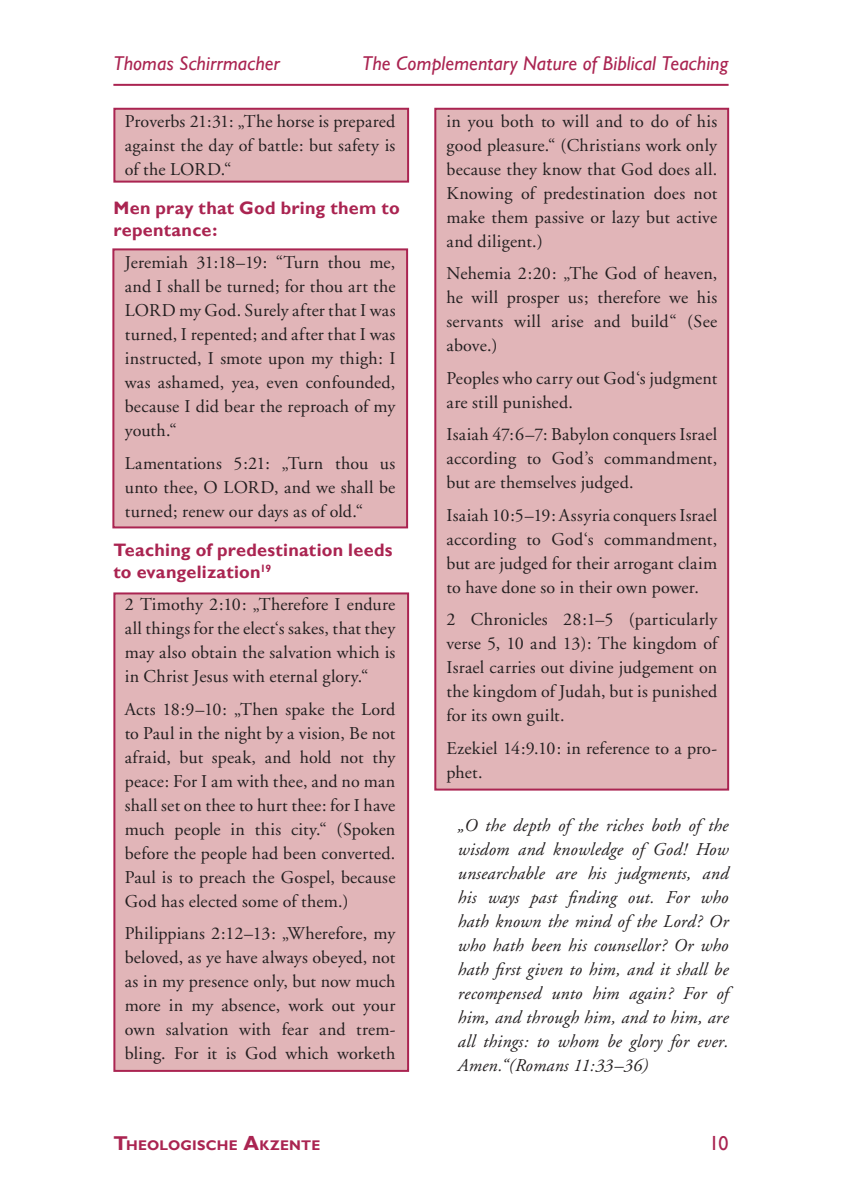
<style>
.page{position:relative;width:842px;height:1191px;background:#fff}
.page>*{position:absolute;margin:0;border:0;box-sizing:border-box;transform-origin:0 0}
.t1{font:italic 20px "Gill Sans";letter-spacing:.005em;color:#aa2451}
.t2{font:20px "Gill Sans";color:#aa2451}
.t3{font:18px/24px "Adobe Garamond";letter-spacing:.01em;color:#231f20;text-align:justify}
.t4{font:italic 18px/24px "Adobe Garamond";letter-spacing:.01em;color:#231f20;text-align:justify}
.t5{font:700 18px/22px "Gill Sans";letter-spacing:.015em;color:#aa2451}
.t6{font:700 14px "Gill Sans";letter-spacing:.02em;color:#aa2451}
.s1{font-size:20px}
</style>
<div class="page">
<hr style="left:113px;top:84px;width:616px;height:2px;background:#aa2451">
<div style="left:114px;top:109px;width:294px;height:73px;background:#e1b5b8"></div>
<div style="left:113px;top:108px;width:296px;height:75px;border:2px solid #aa2451"></div>
<div style="left:435px;top:109px;width:293px;height:680px;background:#e1b5b8"></div>
<div style="left:434px;top:108px;width:295px;height:682px;border:2px solid #aa2451"></div>
<div style="left:114px;top:593px;width:294px;height:477px;background:#e1b5b8"></div>
<div style="left:113px;top:592px;width:296px;height:479px;border:2px solid #aa2451"></div>
<div style="left:113px;top:249px;width:294px;height:278px;background:#e1b5b8"></div>
<div style="left:112px;top:248px;width:296px;height:280px;border:2px solid #aa2451"></div>
<p class="t1" style="left:113px;top:52px;width:168px">Thomas Schirrmacher</p>
<p class="t1" style="left:362px;top:52px;width:367px">The Complementary Nature of Biblical Teaching</p>
<p class="t3" style="left:125px;top:109px;width:272px">Proverbs 21:31: „The horse is prepared against the day of battle: but safety is of the LORD.“</p>
<p class="t5" style="left:113px;top:197px;width:288px">Men pray that God bring them to repentance:</p>
<p class="t3" style="left:125px;top:251px;width:272px">Jeremiah 31:18–19: “Turn thou me, and I shall be turned; for thou art the LORD my God. Surely after that I was turned, I repented; and after that I was instructed, I smote upon my thigh: I was ashamed, yea, even confounded, because I did bear the reproach of my youth.“</p>
<p class="t3" style="left:125px;top:451px;width:272px">Lamentations 5:21: „Turn thou us unto thee, O LORD, and we shall be turned; renew our days as of old.“</p>
<p class="t5" style="left:113px;top:539px;width:281px">Teaching of predestination leeds to evangelization<sup>19</sup></p>
<p class="t3" style="left:125px;top:593px;width:272px">2 Timothy 2:10: „Therefore I endure all things for the elect‘s sakes, that they may also obtain the salvation which is in Christ Jesus with eternal glory.“</p>
<p class="t3" style="left:125px;top:697px;width:272px">Acts 18:9–10: „Then spake the Lord to Paul in the night by a vision, Be not afraid, but speak, and hold not thy peace: For I am with thee, and no man shall set on thee to hurt thee: for I have much people in this city.“ (Spoken before the people had been converted.<br>Paul is to preach the Gospel, because God has elected some of them.)</p>
<p class="t3" style="left:125px;top:922px;width:272px">Philippians 2:12–13: „Wherefore, my beloved, as ye have always obeyed, not as in my presence only, but now much more in my absence, work out your own salvation with fear and trem&shy;bling. For it is God which worketh</p>
<p class="t3" style="left:446px;top:109px;width:272px">in you both to will and to do of his good pleasure.“ (Christians work only because they know that God does all.<br>Knowing of predestination does not make them passive or lazy but active and diligent.)</p>
<p class="t3" style="left:446px;top:262px;width:272px">Nehemia 2:20: „The God of heaven, he will prosper us; therefore we his servants will arise and build“ (See above.)</p>
<p class="t3" style="left:446px;top:366px;width:272px">Peoples who carry out God‘s judgment are still punished.</p>
<p class="t3" style="left:446px;top:423px;width:272px">Isaiah 47:6–7: Babylon conquers Israel according to God’s commandment, but are themselves judged.</p>
<p class="t3" style="left:446px;top:503px;width:272px">Isaiah 10:5–19: Assyria conquers Israel according to God‘s commandment, but are judged for their arrogant claim to have done so in their own power.</p>
<p class="t3" style="left:446px;top:608px;width:272px">2 Chronicles 28:1–5 (particularly verse 5, 10 and 13): The kingdom of Israel carries out divine judgement on the kingdom of Judah, but is punished for its own guilt.</p>
<p class="t3" style="left:446px;top:736px;width:272px">Ezekiel 14:9.10: in reference to a pro&shy;phet.</p>
<p class="t4" style="left:458px;top:814px;width:272px">„O the depth of the riches both of the wisdom and knowledge of God! How unsearchable are his judgments, and his ways past finding out. For who hath known the mind of the Lord? Or who hath been his counsellor? Or who hath first given to him, and it shall be recompensed unto him again? For of him, and through him, and to him, are all things: to whom be glory for ever.<br>Amen.“(Romans 11:33–36)</p>
<p class="t6" style="left:113px;top:1137px;width:208px"><span class="s1">T</span>HEOLOGISCHE <span class="s1">A</span>KZENTE</p>
<p class="t2" style="left:709px;top:1131px;width:21px">10</p>
</div>
